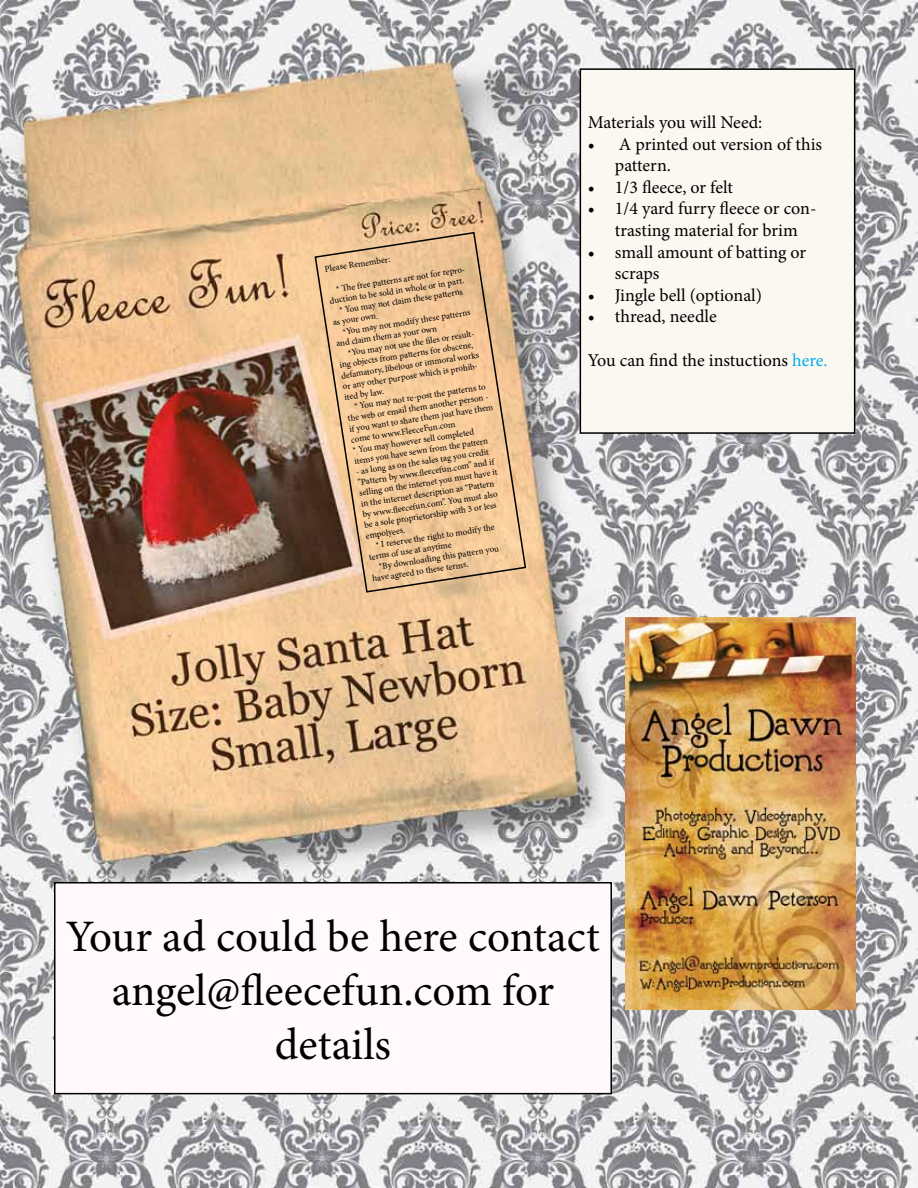
<style>
.page{position:relative;width:918px;height:1188px;background:#fff}
.page>*{position:absolute;margin:0;border:0;box-sizing:border-box;transform-origin:0 0}
.t1{font:45px/54px "Minion Pro";color:#000;text-align:center}
.t2{font:18px/21.6px "Minion Pro";color:#000}
.t3{font:9px/10.8px "Minion Pro";color:#000}
.s1{color:#00aeef}
</style>
<div class="page">
<img style="left:0;top:0;width:918px;height:1188px">
<svg style="left:314px;top:231px;width:213px;height:363px;background:#e4bd91"></svg>
<div style="left:580px;top:69px;width:275px;height:364px;background:#fbf7f1"></div>
<div style="left:580px;top:68px;width:275px;height:366px;border:2px solid #000"></div>
<img style="left:626px;top:617px;width:229px;height:392px">
<div style="left:55px;top:883px;width:556px;height:211px;background:#fff9fb"></div>
<div style="left:54px;top:882px;width:558px;height:212px;border:2px solid #000"></div>
<p class="t3" style="left:324px;top:265px;width:68px;rotate:-9deg">Please Remember:</p>
<p class="t3" style="left:335px;top:285px;width:133px;rotate:-9deg">* Th e free patterns are not for repro-</p>
<p class="t3" style="left:329px;top:297px;width:137px;rotate:-9deg">duction to be sold in whole or in part.</p>
<p class="t3" style="left:339px;top:306px;width:126px;rotate:-9deg">* You may not claim these patterns</p>
<p class="t3" style="left:332px;top:318px;width:47px;rotate:-9deg">as your own.</p>
<p class="t3" style="left:342px;top:328px;width:131px;rotate:-9deg">*You may not modify these patterns</p>
<p class="t3" style="left:336px;top:339px;width:103px;rotate:-9deg">and claim them as your own</p>
<p class="t3" style="left:347px;top:349px;width:131px;rotate:-9deg">*You may not use the fi les or result-</p>
<p class="t3" style="left:339px;top:361px;width:137px;rotate:-9deg">ing objects from patterns for obscene,</p>
<p class="t3" style="left:341px;top:371px;width:141px;rotate:-9deg">defamatory, libelous or immoral works</p>
<p class="t3" style="left:342px;top:382px;width:139px;rotate:-9deg">or any other purpose which is prohib-</p>
<p class="t3" style="left:344px;top:393px;width:41px;rotate:-9deg">ited by law.</p>
<p class="t3" style="left:354px;top:402px;width:134px;rotate:-9deg">* You may not re-post the patterns to</p>
<p class="t3" style="left:347px;top:414px;width:144px;rotate:-9deg">the web or email them another person -</p>
<p class="t3" style="left:349px;top:425px;width:147px;rotate:-9deg">if you want to share them just have them</p>
<p class="t3" style="left:350px;top:435px;width:107px;rotate:-9deg">come to www.FleeceFun.com</p>
<p class="t3" style="left:352px;top:446px;width:124px;rotate:-9deg">* You may however sell completed</p>
<p class="t3" style="left:354px;top:457px;width:137px;rotate:-9deg">items you have sewn from the pattern</p>
<p class="t3" style="left:355px;top:468px;width:141px;rotate:-9deg">- as long as on the sales tag you credit “Pattern by www.fl eecefun.com” and if selling on the internet you must have it in the internet description as “Pattern by www.fl eecefun.com”. You must also be a sole proprietorship with 3 or less empolyees.</p>
<p class="t3" style="left:367px;top:542px;width:130px;text-indent:8px;rotate:-9deg">* I reserve the right to modify the terms of use at anytime</p>
<p class="t3" style="left:370px;top:564px;width:131px;text-indent:8px;rotate:-9deg">*By downloading this pattern you have agreed to these terms.</p>
<h2 class="t2" style="left:588px;top:113px;width:176px">Materials you will Need:</h2>
<h2 class="t2" style="left:615px;top:133px;width:209px;text-indent:-27px">• A printed out version of this pattern.</h2>
<h2 class="t2" style="left:588px;top:176px;width:147px">• 1/3 fleece, or felt</h2>
<h2 class="t2" style="left:588px;top:198px;width:230px;text-align:center">• 1/4 yard furry fleece or con&shy;trasting material for brim</h2>
<h2 class="t2" style="left:615px;top:241px;width:193px;text-indent:-27px">• small amount of batting or scraps</h2>
<h2 class="t2" style="left:588px;top:284px;width:176px">• Jingle bell (optional)</h2>
<h2 class="t2" style="left:588px;top:306px;width:130px">• thread, needle</h2>
<h2 class="t2" style="left:588px;top:351px;width:241px">You can find the instuctions <span class="s1">here.</span></h2>
<h1 class="t1" style="left:66px;top:913px;width:536px">Your ad could be here contact angel@fleecefun.com for details</h1>
</div>
